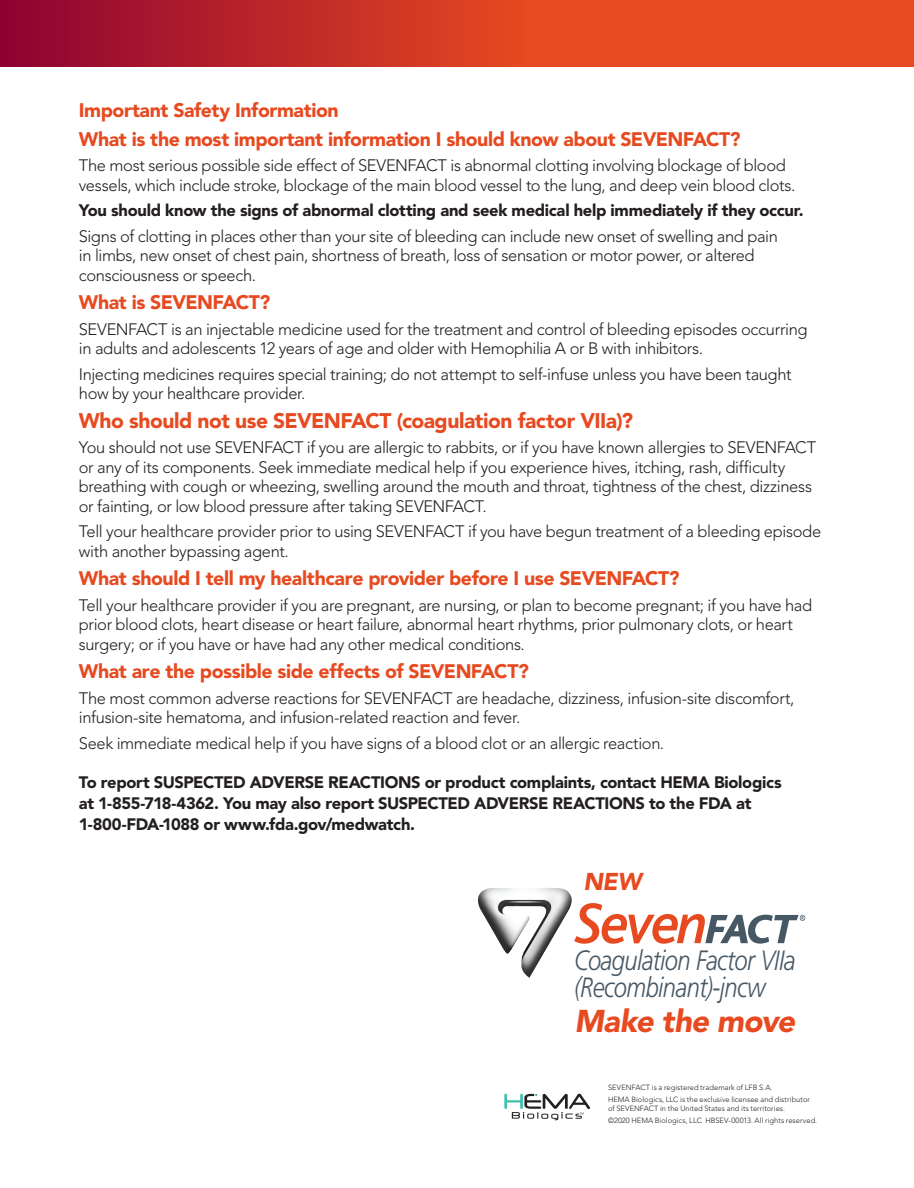
<style>
.page{position:relative;width:914px;height:1188px;background:#fff}
.page>*{position:absolute;margin:0;border:0;box-sizing:border-box;transform-origin:0 0}
.t1{font:italic 900 31.35px "Avenir LT Std";letter-spacing:-.025em;color:#e74a20}
.t2{font:italic 300 27.9px/26.2px "Frutiger LT Std";letter-spacing:-.025em;color:#475865;scale:.85 1}
.t3{font:italic 900 24.15px "Avenir LT Std";color:#e74a20}
.BIG_ISI_header{font:900 21px "Avenir LT Std";letter-spacing:-.025em;color:#e74a20}
.BIG_ISI_header-2{font:900 19.5px "Avenir LT Std";letter-spacing:-.02em;color:#e74a20}
.ISI{font:300 16.5px/19.5px "Avenir LT Std";letter-spacing:-.025em;color:#231f20}
.report_line{font:900 16.5px/21px "Avenir LT Std";letter-spacing:-.02em;color:#231f20}
.ISI-2{font:900 16.5px "Avenir LT Std";letter-spacing:-.015em;color:#231f20}
.t4{font:300 7.5px/9px "Avenir LT Std";letter-spacing:.005em;color:#231f20}
</style>
<div class="page">
<div style="left:0;top:0;width:914px;height:67px;background:#e74a20"></div>
<div style="left:0;top:0;width:524px;height:67px;background:linear-gradient(to right,#8d0232,#e64920)"></div>
<svg style="left:504px;top:1094px;width:86px;height:26px"></svg>
<img style="left:478px;top:888px;width:94px;height:90px">
<svg style="left:574px;top:903px;width:231px;height:41px"></svg>
<p class="BIG_ISI_header-2" style="left:79px;top:99px;width:261px">Important Safety Information</p>
<p class="BIG_ISI_header-2" style="left:79px;top:127px;width:663px">What is the most important information I should know about SEVENFACT?</p>
<p class="ISI" style="left:79px;top:156px;width:718px">The most serious possible side effect of SEVENFACT is abnormal clotting involving blockage of blood vessels, which include stroke, blockage of the main blood vessel to the lung, and deep vein blood clots.</p>
<p class="ISI-2" style="left:79px;top:201px;width:726px">You should know the signs of abnormal clotting and seek medical help immediately if they occur.</p>
<p class="ISI" style="left:79px;top:226px;width:701px">Signs of clotting in places other than your site of bleeding can include new onset of swelling and pain in limbs, new onset of chest pain, shortness of breath, loss of sensation or motor power, or altered consciousness or speech.</p>
<p class="BIG_ISI_header-2" style="left:79px;top:291px;width:193px">What is SEVENFACT?</p>
<p class="ISI" style="left:79px;top:319px;width:730px">SEVENFACT is an injectable medicine used for the treatment and control of bleeding episodes occurring in adults and adolescents 12 years of age and older with Hemophilia A or B with inhibitors.</p>
<p class="ISI" style="left:79px;top:364px;width:714px">Injecting medicines requires special training; do not attempt to self-infuse unless you have been taught how by your healthcare provider.</p>
<p class="BIG_ISI_header" style="left:79px;top:408px;width:556px">Who should not use SEVENFACT (coagulation factor VIIa)?</p>
<p class="ISI" style="left:79px;top:438px;width:739px">You should not use SEVENFACT if you are allergic to rabbits, or if you have known allergies to SEVENFACT or any of its components. Seek immediate medical help if you experience hives, itching, rash, difficulty breathing with cough or wheezing, swelling around the mouth and throat, tightness of the chest, dizziness or fainting, or low blood pressure after taking SEVENFACT.</p>
<p class="ISI" style="left:79px;top:522px;width:744px">Tell your healthcare provider prior to using SEVENFACT if you have begun treatment of a bleeding episode with another bypassing agent.</p>
<p class="BIG_ISI_header-2" style="left:79px;top:567px;width:602px">What should I tell my healthcare provider before I use SEVENFACT?</p>
<p class="ISI" style="left:79px;top:595px;width:735px">Tell your healthcare provider if you are pregnant, are nursing, or plan to become pregnant; if you have had prior blood clots, heart disease or heart failure, abnormal heart rhythms, prior pulmonary clots, or heart surgery; or if you have or have had any other medical conditions.</p>
<p class="BIG_ISI_header-2" style="left:79px;top:660px;width:452px">What are the possible side effects of SEVENFACT?</p>
<p class="ISI" style="left:79px;top:688px;width:717px">The most common adverse reactions for SEVENFACT are headache, dizziness, infusion-site discomfort, infusion-site hematoma, and infusion-related reaction and fever.</p>
<p class="ISI" style="left:79px;top:733px;width:587px">Seek immediate medical help if you have signs of a blood clot or an allergic reaction.</p>
<p class="report_line" style="left:79px;top:772px;width:704px">To report SUSPECTED ADVERSE REACTIONS or product complaints, contact HEMA Biologics at 1-855-718-4362. You may also report SUSPECTED ADVERSE REACTIONS to the FDA at<br>1-800-FDA-1088 or www.fda.gov/medwatch.</p>
<p class="t3" style="left:583px;top:867px;width:60px">NEW</p>
<p class="t2" style="left:574px;top:948px;width:262px">Coagulation Factor VIIa (Recombinant)-jncw</p>
<p class="t1" style="left:574px;top:1003px;width:222px">Make the move</p>
<p class="t4" style="left:608px;top:1083px;width:166px">SEVENFACT is a registered trademark of LFB S.A.</p>
<p class="t4" style="left:608px;top:1095px;width:203px">HEMA Biologics, LLC is the exclusive licensee and distributor of SEVENFACT in the United States and its territories.</p>
<p class="t4" style="left:608px;top:1116px;width:211px">©2020 HEMA Biologics, LLC HBSEV-00013. All rights reserved.</p>
</div>
